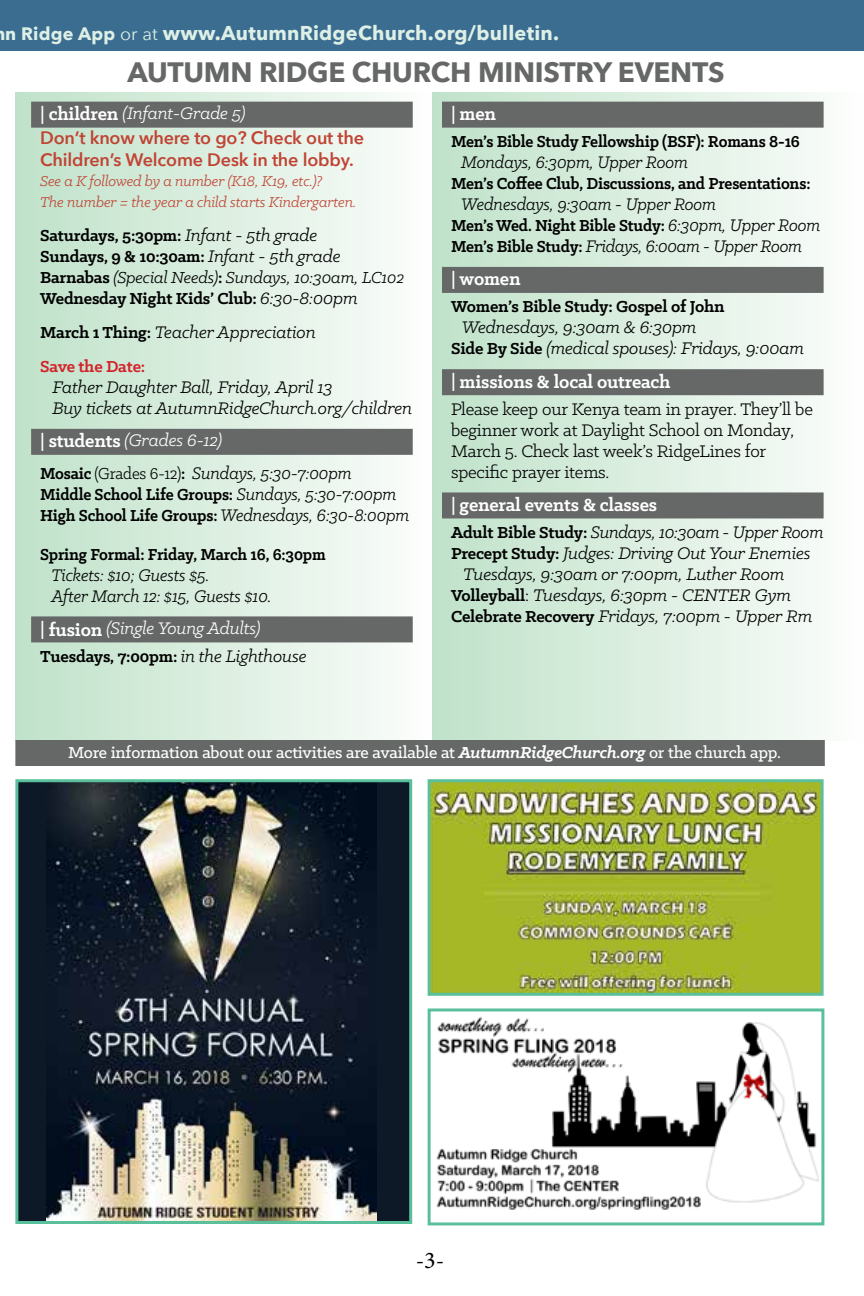
<style>
.page{position:relative;width:864px;height:1296px;background:#fff}
.page>*{position:absolute;margin:0;border:0;box-sizing:border-box;transform-origin:0 0}
.t1{font:700 28px "Avenir Next";letter-spacing:-.01em;color:#666767}
.t2{font:24px "Minion Pro";color:#000}
.t3{font:700 20px "Klinic Slab";color:#fff}
.t4{font:700 20px "Avenir Next";letter-spacing:.01em;color:#ddefe6}
.t5{font:italic 19px/21px "Klinic Slab";letter-spacing:-.01em;color:#000}
.t6{font:italic 19px/33px "Klinic Slab";letter-spacing:-.01em;color:#000;scale:.95 1}
.t7{font:19px/21px "Klinic Slab";letter-spacing:-.01em;color:#000}
.t8{font:italic 19px "Klinic Slab";letter-spacing:-.01em;color:#fff}
.t9{font:700 18px/21px "Klinic Slab";letter-spacing:-.01em;color:#000}
.t10{font:700 18px "Klinic Slab";letter-spacing:-.01em;color:#000;scale:.95 1}
.t11{font:500 18px "Klinic Slab";letter-spacing:-.01em;color:#fff}
.t12{font:600 18px/22px "Avenir Next";letter-spacing:-.01em;color:#c04434}
.t13{font:700 18px "Klinic Slab";color:#d2232a}
.t14{font:italic 16px/21px "Klinic Slab";letter-spacing:-.01em;color:#c04434}
.s1{font-size:18px}
.s2{font-weight:400;font-size:18px}
.s3{font-weight:500}
.s4{font-weight:400;font-style:italic;font-size:19px}
.s5{font-weight:700;font-style:normal;font-size:18px}
.s6{font-style:normal}
.s7{font-weight:500;font-style:normal;font-size:20px}
.s8{font-weight:700;font-style:normal;font-size:20px}
.s9{font-weight:400;font-style:italic}
.s10{font-weight:500;font-style:normal;font-size:20px;color:#fff}
.s11{font-weight:700;font-style:normal;font-size:20px;color:#fff}
.s12{color:#fff}
.s13{font-style:normal;font-size:18px}
.s14{font-weight:700;font-style:italic}
</style>
<div class="page">
<div style="left:15px;top:93px;width:417px;height:647px;background:linear-gradient(to right,#bfe1c9,#fbfdfb)"></div>
<div style="left:31px;top:102px;width:382px;height:26px;background:#666767"></div>
<div style="left:31px;top:429px;width:382px;height:26px;background:#666767"></div>
<div style="left:31px;top:616px;width:382px;height:26px;background:#666767"></div>
<div style="left:432px;top:93px;width:432px;height:647px;background:linear-gradient(to right,#bfe1c9,#fbfdfb)"></div>
<div style="left:17px;top:781px;width:394px;height:441px;background:#0d1927"></div>
<img style="left:47px;top:783px;width:329px;height:437px">
<div style="left:15px;top:779px;width:397px;height:445px;border:3px solid #59c09b"></div>
<img style="left:436px;top:1016px;width:383px;height:194px">
<div style="left:428px;top:1008px;width:396px;height:217px;border:3px solid #59c09b"></div>
<img style="left:432px;top:783px;width:388px;height:209px">
<div style="left:428px;top:779px;width:396px;height:217px;border:3px solid #59c09b"></div>
<div style="left:0;top:0;width:864px;height:50px;background:#3a6d8f"></div>
<div style="left:442px;top:102px;width:382px;height:26px;background:#666767"></div>
<div style="left:442px;top:267px;width:382px;height:26px;background:#666767"></div>
<div style="left:442px;top:369px;width:382px;height:26px;background:#666767"></div>
<div style="left:442px;top:492px;width:382px;height:26px;background:#666767"></div>
<div style="left:15px;top:740px;width:810px;height:26px;background:#666767"></div>
<p class="t4" style="left:5px;top:16px;width:555px"><span class="s1">n Ridge App</span> <span class="s2">or at</span> www.AutumnRidgeChurch.org/bulletin.</p>
<h1 class="t1" style="left:128px;top:48px;width:598px">AUTUMN RIDGE CHURCH MINISTRY EVENTS</h1>
<p class="t3" style="left:451px;top:101px;width:47px"><span class="s3">|</span> men</p>
<p class="t10" style="left:451px;top:130px;width:369px">Men’s Bible Study Fellowship (BSF): Romans 8-16</p>
<p class="t6" style="left:461px;top:145px;width:240px">Mondays, 6:30pm, Upper Room</p>
<p class="t10" style="left:451px;top:172px;width:380px">Men’s Coffee Club, Discussions, and Presentations:</p>
<p class="t6" style="left:461px;top:187px;width:270px">Wednesdays, 9:30am - Upper Room</p>
<p class="t10" style="left:451px;top:214px;width:390px">Men’s Wed. Night Bible Study: <span class="s4">6:30pm, Upper Room</span></p>
<p class="t6" style="left:451px;top:229px;width:371px"><span class="s5">Men’s Bible Study:</span> Fridays, 6:00am - Upper Room</p>
<p class="t3" style="left:451px;top:266px;width:71px"><span class="s3">|</span> women</p>
<p class="t9" style="left:451px;top:296px;width:275px">Women’s Bible Study: Gospel of John</p>
<p class="t5" style="left:451px;top:317px;width:355px;text-indent:11px">Wednesdays, 9:30am &amp; 6:30pm<br><span class="s5">Side By Side</span> (medical spouses): Fridays, 9:00am</p>
<p class="t3" style="left:451px;top:369px;width:221px"><span class="s3">|</span> missions &amp; local outreach</p>
<p class="t7" style="left:451px;top:398px;width:363px">Please keep our Kenya team in prayer. They’ll be beginner work at Daylight School on Monday, March 5. Check last week’s RidgeLines for specific prayer items.</p>
<p class="t3" style="left:451px;top:491px;width:208px"><span class="s3">|</span> general events &amp; classes</p>
<p class="t5" style="left:451px;top:521px;width:374px"><span class="s5">Adult Bible Study:</span> Sundays, 10:30am - Upper Room</p>
<p class="t5" style="left:451px;top:542px;width:361px"><span class="s5">Precept Study:</span> Judges: Driving Out Your Enemies</p>
<p class="t5" style="left:463px;top:563px;width:323px">Tuesdays, 9:30am or 7:00pm, Luther Room</p>
<p class="t5" style="left:451px;top:584px;width:342px"><span class="s5">Volleyball</span><span class="s6">:</span> Tuesdays, 6:30pm - CENTER Gym</p>
<p class="t5" style="left:451px;top:605px;width:363px"><span class="s5">Celebrate Recovery</span> Fridays, 7:00pm - Upper Rm</p>
<p class="t8" style="left:40px;top:101px;width:207px"><span class="s7">|</span> <span class="s8">children</span> (Infant-Grade 5)</p>
<p class="t12" style="left:40px;top:126px;width:326px">Don’t know where to go? Check out the<br>Children’s Welcome Desk in the lobby.</p>
<p class="t14" style="left:40px;top:170px;width:318px">See a K followed by a number (K18, K19, etc.)?<br>The number = the year a child starts Kindergarten.</p>
<p class="t9" style="left:40px;top:225px;width:366px">Saturdays, 5:30pm: <span class="s4">Infant - 5th grade<br></span>Sundays, 9 &amp; 10:30am: <span class="s4">Infant - 5th grade </span>Barnabas <span class="s9">(Special Needs)</span>: <span class="s9">Sundays, 10:30am, LC102<br></span>Wednesday Night Kids’ Club: <span class="s4">6:30-8:00pm</span></p>
<p class="t5" style="left:40px;top:321px;width:277px"><span class="s5">March 1 Thing:</span> Teacher Appreciation</p>
<p class="t13" style="left:40px;top:355px;width:107px">Save the Date:</p>
<p class="t5" style="left:53px;top:376px;width:361px">Father Daughter Ball, Friday, April 13<br>Buy tickets at AutumnRidgeChurch.org/children</p>
<p class="t6" style="left:40px;top:423px;width:330px"><span class="s10">|</span> <span class="s11">students</span> <span class="s12">(Grades 6-12)<br></span><span class="s5">Mosaic</span> <span class="s13">(Grades 6-12)</span><span class="s5">:</span> Sundays, 5:30-7:00pm</p>
<p class="t10" style="left:40px;top:483px;width:377px">Middle School Life Groups: <span class="s4">Sundays, 5:30-7:00pm</span></p>
<p class="t6" style="left:40px;top:498px;width:390px"><span class="s5">High School Life Groups:</span> Wednesdays, 6:30-8:00pm</p>
<p class="t10" style="left:40px;top:542px;width:302px">Spring Formal: Friday, March 16, 6:30pm</p>
<p class="t6" style="left:51px;top:564px;width:233px;line-height:21px">Tickets: $10; Guests $5.<br>After March 12: $15, Guests $10.</p>
<p class="t8" style="left:40px;top:616px;width:222px"><span class="s7">|</span> <span class="s8">fusion</span> (Single Young Adults)</p>
<p class="t9" style="left:40px;top:645px;width:268px">Tuesdays, 7:00pm: <span class="s4">in the Lighthouse</span></p>
<p class="t11" style="left:68px;top:741px;width:714px">More information about our activities are available at <span class="s14">AutumnRidgeChurch.org</span> or the church app.</p>
<p class="t2" style="left:416px;top:1244px;width:30px">-3-</p>
</div>
